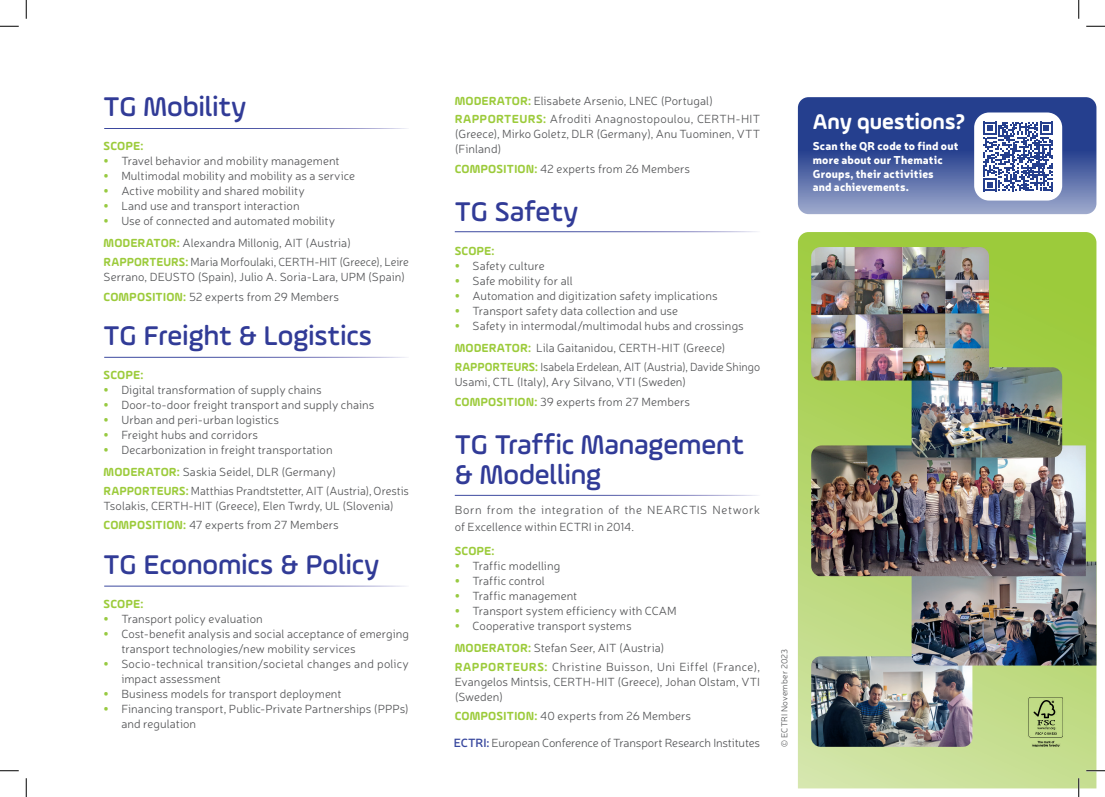
<style>
.page{position:relative;width:1105px;height:797px;background:#fff}
.page>*{position:absolute;margin:0;border:0;box-sizing:border-box;transform-origin:0 0}
.t1{font:500 28.75px/30px "Ample Soft";color:#313b97}
.t2{font:700 22.5px "Ample Soft";color:#fff}
.t3{font:700 12.5px "Ample Soft";letter-spacing:.005em;color:#9ccb3b}
.t4{font:300 11.88px/15px "Neris";letter-spacing:.005em;color:#57585a}
.t5{font:300 11.88px/15px "Neris";letter-spacing:.005em;color:#57585a;scale:.95 1}
.t6{font:300 11.88px/16.2px "Neris";letter-spacing:.035em;color:#57585a}
.t7{font:300 11.88px "Neris";letter-spacing:-.015em;color:#57585a}
.t8{font:900 11.25px/13.8px "Neris";letter-spacing:.01em;color:#fff}
.t9{font:300 8.75px "Neris";letter-spacing:.015em;color:#57585a}
.s1{font-weight:900;color:#98ca41}
.s2{font-family:"Ample Soft";font-weight:700;font-size:12.5px;color:#9ccb3b}
.s3{font-weight:600;color:#39489e}
</style>
<div class="page">
<svg style="left:798px;top:232px;width:298px;height:556px;background:#b3d56b"></svg>
<svg style="left:798px;top:97px;width:298px;height:117px;background:#495fa0"></svg>
<div style="left:974px;top:112px;width:88px;height:88px;background:#fff;border-radius:15px"></div>
<svg style="left:983px;top:122px;width:70px;height:69px"></svg>
<img style="left:1021px;top:697px;width:50px;height:49px">
<img style="left:811px;top:656px;width:161px;height:90px">
<img style="left:912px;top:561px;width:184px;height:104px">
<img style="left:811px;top:445px;width:275px;height:131px">
<img style="left:912px;top:367px;width:150px;height:90px">
<img style="left:811px;top:247px;width:178px;height:133px">
<svg style="left:0;top:25px;width:19px;height:2px"></svg>
<svg style="left:1086px;top:25px;width:19px;height:2px"></svg>
<svg style="left:0;top:770px;width:19px;height:1px"></svg>
<svg style="left:1086px;top:770px;width:19px;height:1px"></svg>
<svg style="left:25px;top:0;width:2px;height:19px"></svg>
<svg style="left:25px;top:778px;width:2px;height:19px"></svg>
<svg style="left:1078px;top:0;width:1px;height:19px"></svg>
<svg style="left:1078px;top:778px;width:1px;height:19px"></svg>
<h1 class="t1" style="left:104px;top:91px;width:145px">TG Mobility</h1>
<p class="t3" style="left:104px;top:138px;width:41px">SCOPE:</p>
<p class="t4" style="left:104px;top:153px;width:238px"><span class="s1">•</span> Travel behavior and mobility management</p>
<p class="t4" style="left:104px;top:168px;width:253px"><span class="s1">•</span> Multimodal mobility and mobility as a service</p>
<p class="t4" style="left:104px;top:183px;width:203px"><span class="s1">•</span> Active mobility and shared mobility</p>
<p class="t4" style="left:104px;top:198px;width:198px"><span class="s1">•</span> Land use and transport interaction</p>
<p class="t4" style="left:104px;top:209px;width:249px;line-height:22.1px"><span class="s1">•</span> Use of connected and automated mobility<br><span class="s2">MODERATOR:</span> Alexandra Millonig, AIT (Austria)</p>
<p class="t4" style="left:104px;top:254px;width:307px"><span class="s2">RAPPORTEURS:</span> Maria Morfoulaki, CERTH-HIT (Greece), Leire<br>Serrano, DEUSTO (Spain), Julio A. Soria-Lara, UPM (Spain)</p>
<p class="t4" style="left:104px;top:288px;width:237px"><span class="s2">COMPOSITION:</span> 52 experts from 29 Members</p>
<h1 class="t1" style="left:104px;top:320px;width:270px">TG Freight &amp; Logistics</h1>
<p class="t3" style="left:104px;top:367px;width:41px">SCOPE:</p>
<p class="t4" style="left:104px;top:382px;width:219px"><span class="s1">•</span> Digital transformation of supply chains</p>
<p class="t4" style="left:104px;top:397px;width:272px"><span class="s1">•</span> Door-to-door freight transport and supply chains</p>
<p class="t4" style="left:104px;top:412px;width:177px"><span class="s1">•</span> Urban and peri-urban logistics</p>
<p class="t4" style="left:104px;top:427px;width:156px"><span class="s1">•</span> Freight hubs and corridors</p>
<p class="t4" style="left:104px;top:438px;width:234px;line-height:22.1px"><span class="s1">•</span> Decarbonization in freight transportation<br><span class="s2">MODERATOR:</span> Saskia Seidel, DLR (Germany)</p>
<p class="t4" style="left:104px;top:482px;width:307px"><span class="s2">RAPPORTEURS:</span> Matthias Prandtstetter, AIT (Austria), Orestis<br>Tsolakis, CERTH-HIT (Greece), Elen Twrdy, UL (Slovenia)</p>
<p class="t4" style="left:104px;top:517px;width:237px"><span class="s2">COMPOSITION:</span> 47 experts from 27 Members</p>
<h1 class="t1" style="left:104px;top:549px;width:278px">TG Economics &amp; Policy</h1>
<p class="t3" style="left:104px;top:596px;width:41px">SCOPE:</p>
<p class="t4" style="left:104px;top:610px;width:161px"><span class="s1">•</span> Transport policy evaluation</p>
<p class="t4" style="left:121px;top:625px;width:289px;text-indent:-18px"><span class="s1">•</span> Cost-benefit analysis and social acceptance of emerging transport technologies/new mobility services</p>
<p class="t4" style="left:121px;top:655px;width:289px;text-indent:-18px"><span class="s1">•</span> Socio-technical transition/societal changes and policy impact assessment</p>
<p class="t4" style="left:104px;top:685px;width:239px"><span class="s1">•</span> Business models for transport deployment</p>
<p class="t4" style="left:121px;top:700px;width:289px;text-indent:-18px"><span class="s1">•</span> Financing transport, Public-Private Partnerships (PPPs) and regulation</p>
<p class="t4" style="left:455px;top:91px;width:307px;line-height:18.5px"><span class="s2">MODERATOR:</span> Elisabete Arsenio, LNEC (Portugal)<br><span class="s2">RAPPORTEURS:</span> Afroditi Anagnostopoulou, CERTH-HIT</p>
<p class="t4" style="left:455px;top:126px;width:307px">(Greece), Mirko Goletz, DLR (Germany), Anu Tuominen, VTT (Finland)</p>
<p class="t4" style="left:455px;top:161px;width:237px"><span class="s2">COMPOSITION:</span> 42 experts from 26 Members</p>
<h1 class="t1" style="left:455px;top:196px;width:125px">TG Safety</h1>
<p class="t3" style="left:455px;top:243px;width:41px">SCOPE:</p>
<p class="t4" style="left:455px;top:258px;width:91px"><span class="s1">•</span> Safety culture</p>
<p class="t4" style="left:455px;top:273px;width:119px"><span class="s1">•</span> Safe mobility for all</p>
<p class="t4" style="left:455px;top:288px;width:264px"><span class="s1">•</span> Automation and digitization safety implications</p>
<p class="t4" style="left:455px;top:303px;width:225px"><span class="s1">•</span> Transport safety data collection and use</p>
<p class="t4" style="left:455px;top:314px;width:290px;line-height:22.1px"><span class="s1">•</span> Safety in intermodal/multimodal hubs and crossings<br><span class="s2">MODERATOR:</span> Lila Gaitanidou, CERTH-HIT (Greece)</p>
<p class="t5" style="left:455px;top:359px;width:323px"><span class="s2">RAPPORTEURS:</span> Isabela Erdelean, AIT (Austria), Davide Shingo<br>Usami, CTL (Italy), Ary Silvano, VTI (Sweden)</p>
<p class="t4" style="left:455px;top:393px;width:237px"><span class="s2">COMPOSITION:</span> 39 experts from 27 Members</p>
<h1 class="t1" style="left:455px;top:429px;width:291px">TG Traffic Management &amp; Modelling</h1>
<p class="t6" style="left:455px;top:502px;width:307px">Born from the integration of the NEARCTIS Network of Excellence within ECTRI in 2014.</p>
<p class="t3" style="left:455px;top:543px;width:41px">SCOPE:</p>
<p class="t4" style="left:455px;top:558px;width:107px"><span class="s1">•</span> Traffic modelling</p>
<p class="t4" style="left:455px;top:573px;width:92px"><span class="s1">•</span> Traffic control</p>
<p class="t4" style="left:455px;top:588px;width:124px"><span class="s1">•</span> Traffic management</p>
<p class="t4" style="left:455px;top:603px;width:223px"><span class="s1">•</span> Transport system efficiency with CCAM</p>
<p class="t4" style="left:455px;top:614px;width:211px;line-height:22.1px"><span class="s1">•</span> Cooperative transport systems<br><span class="s2">MODERATOR:</span> Stefan Seer, AIT (Austria)</p>
<p class="t4" style="left:455px;top:659px;width:307px;text-align:justify"><span class="s2">RAPPORTEURS:</span> Christine Buisson, Uni Eiffel (France), Evangelos Mintsis, CERTH-HIT (Greece), Johan Olstam, VTI (Sweden)</p>
<p class="t4" style="left:455px;top:707px;width:238px"><span class="s2">COMPOSITION:</span> 40 experts from 26 Members</p>
<p class="t7" style="left:454px;top:735px;width:308px"><span class="s3">ECTRI:</span> European Conference of Transport Research Institutes</p>
<p class="t9" style="left:779px;top:746px;width:100px;rotate:-90deg">© ECTRI November 2023</p>
<h2 class="t2" style="left:813px;top:108px;width:154px">Any questions?</h2>
<p class="t8" style="left:813px;top:139px;width:147px">Scan the QR code to find out more about our Thematic<br>Groups, their activities<br>and achievements.</p>
</div>
